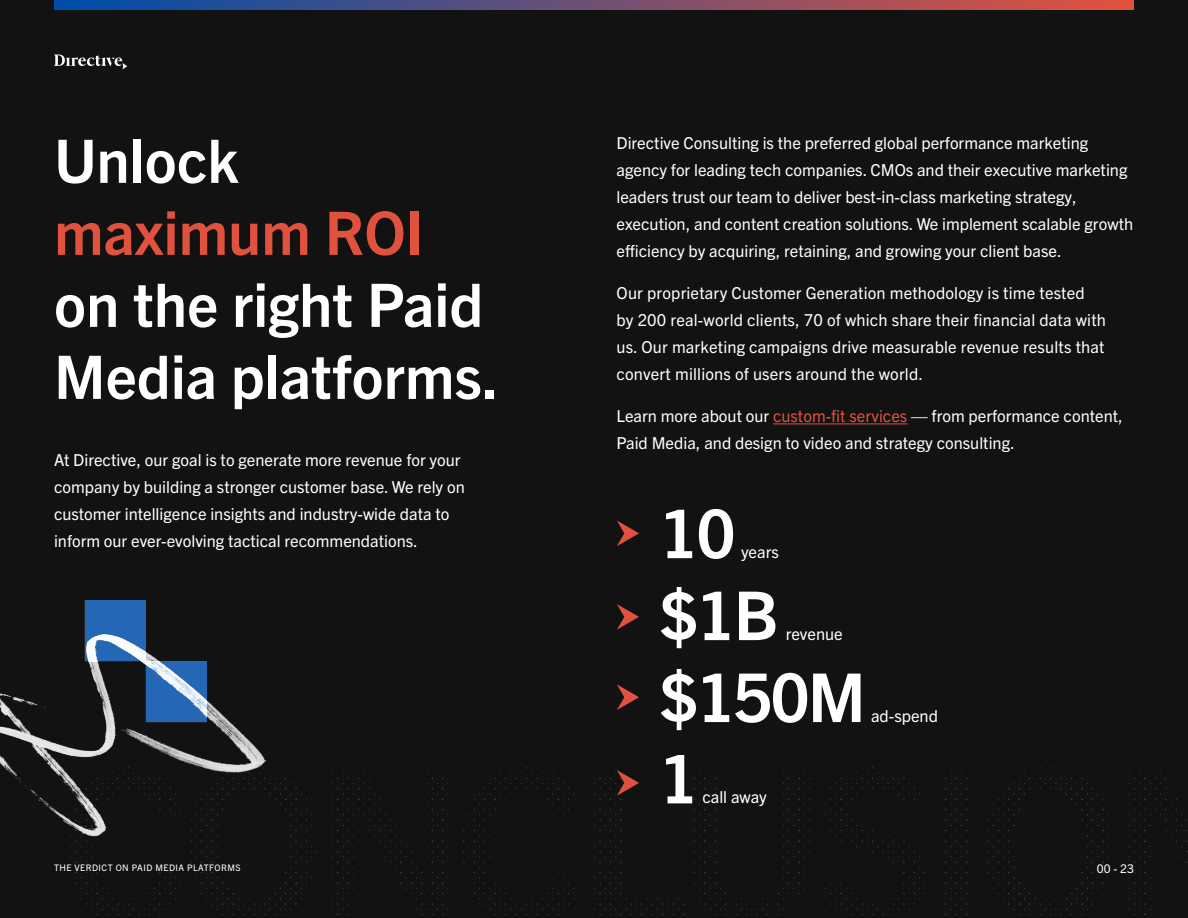
<style>
.page{position:relative;width:1188px;height:918px;background:#121212}
.page>*{position:absolute;margin:0;border:0;box-sizing:border-box;transform-origin:0 0}
.t1{font:700 67.5px "Trade Gothic Next LT Pro";letter-spacing:-.025em;color:#fff}
.Header_01{font:700 60px/72px "Trade Gothic Next LT Pro";color:#fff}
.Body_Copy{font:16.5px/27px "Trade Gothic Next LT Pro";color:#fff}
.t2{font:12px "Trade Gothic Next LT Pro";color:#fff}
.t3{font:9px "Trade Gothic Next LT Pro";letter-spacing:.05em;color:#fff}
.s1{color:#e1523e}
</style>
<div class="page">
<svg style="left:54px;top:55px;width:73px;height:14px"></svg>
<svg style="left:54px;top:0;width:1080px;height:10px;background:#6f4f73"></svg>
<svg style="left:70px;top:772px;width:248px;height:143px"></svg>
<svg style="left:332px;top:772px;width:117px;height:143px"></svg>
<svg style="left:463px;top:767px;width:117px;height:148px"></svg>
<svg style="left:694px;top:772px;width:116px;height:143px"></svg>
<svg style="left:820px;top:767px;width:106px;height:148px"></svg>
<svg style="left:945px;top:772px;width:27px;height:143px"></svg>
<svg style="left:987px;top:767px;width:122px;height:148px"></svg>
<svg style="left:1129px;top:772px;width:59px;height:143px"></svg>
<img style="left:0;top:633px;width:266px;height:209px">
<svg style="left:85px;top:601px;width:61px;height:60px;background:#4a82c2"></svg>
<svg style="left:146px;top:661px;width:60px;height:61px;background:#4e85c3"></svg>
<hr style="left:773px;top:423px;width:134px;height:1px;background:#e1523e">
<svg style="left:617px;top:520px;width:22px;height:26px"></svg>
<svg style="left:617px;top:604px;width:22px;height:26px"></svg>
<svg style="left:617px;top:684px;width:22px;height:26px"></svg>
<svg style="left:594px;top:770px;width:91px;height:145px"></svg>
<p class="Header_01" style="left:54px;top:121px;width:446px">Unlock <span class="s1">maximum ROI </span>on the right Paid<br>Media platforms.</p>
<p class="Body_Copy" style="left:54px;top:445px;width:412px">At Directive, our goal is to generate more revenue for your company by building a stronger customer base. We rely on customer intelligence insights and industry-wide data to inform our ever-evolving tactical recommendations.</p>
<p class="Body_Copy" style="left:616px;top:129px;width:518px">Directive Consulting is the preferred global performance marketing agency for leading tech companies. CMOs and their executive marketing leaders trust our team to deliver best-in-class marketing strategy, execution, and content creation solutions. We implement scalable growth efficiency by acquiring, retaining, and growing your client base.</p>
<p class="Body_Copy" style="left:616px;top:279px;width:491px">Our proprietary Customer Generation methodology is time tested by 200 real-world clients, 70 of which share their financial data with us. Our marketing campaigns drive measurable revenue results that convert millions of users around the world.</p>
<p class="Body_Copy" style="left:616px;top:402px;width:508px">Learn more about our <span class="s1">custom-fit services</span> — from performance content,<br>Paid Media, and design to video and strategy consulting.</p>
<p class="t1" style="left:660px;top:487px;width:77px">10</p>
<p class="Body_Copy" style="left:741px;top:538px;width:39px">years</p>
<p class="t1" style="left:660px;top:569px;width:121px">$1B</p>
<p class="Body_Copy" style="left:786px;top:620px;width:59px">revenue</p>
<p class="t1" style="left:660px;top:651px;width:208px">$150M</p>
<p class="t1" style="left:660px;top:732px;width:40px">1</p>
<p class="Body_Copy" style="left:702px;top:783px;width:66px">call away</p>
<p class="Body_Copy" style="left:871px;top:701px;width:68px">ad-spend</p>
<p class="t3" style="left:54px;top:861px;width:188px">THE VERDICT ON PAID MEDIA PLATFORMS</p>
<p class="t2" style="left:1097px;top:861px;width:39px">00 - 23</p>
</div>
